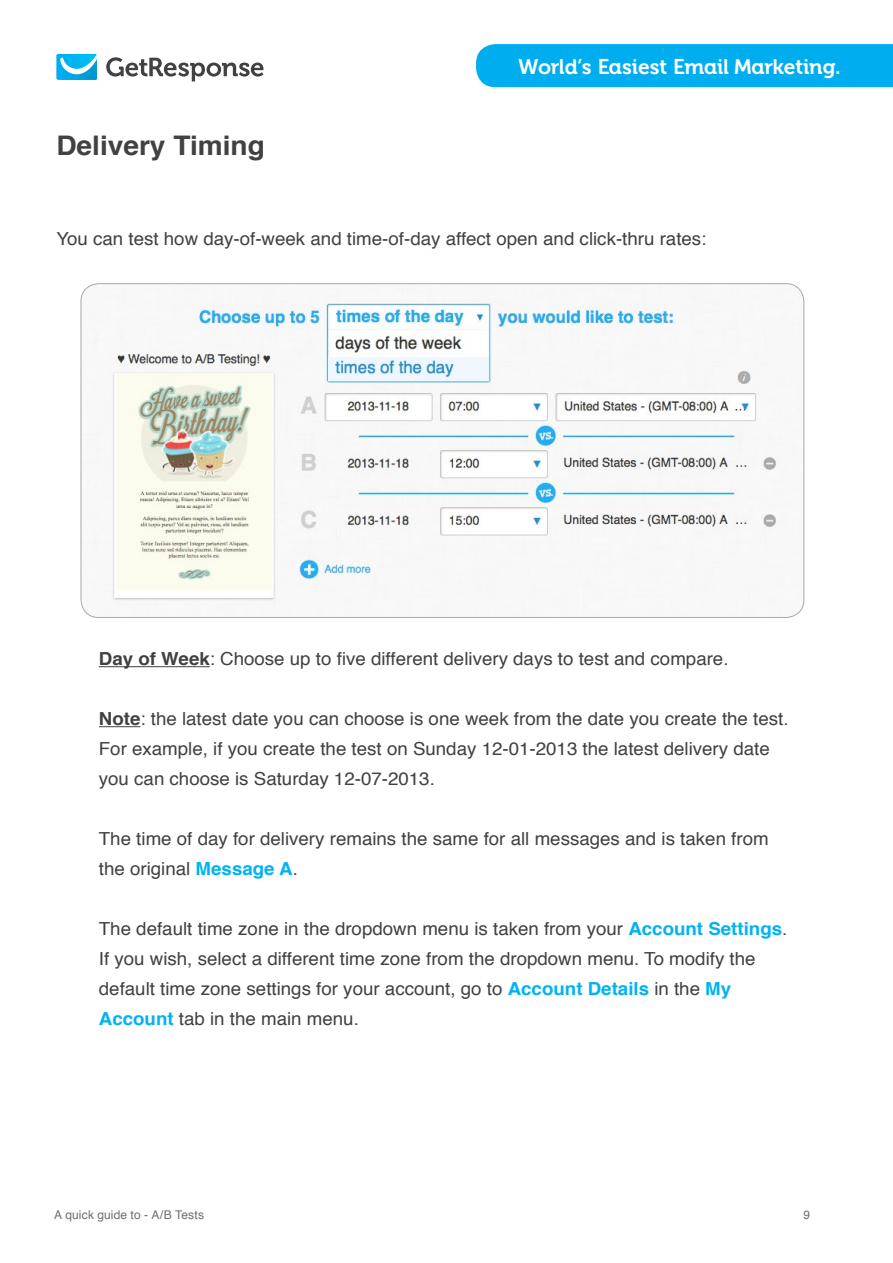
<style>
.page{position:relative;width:893px;height:1263px;background:#fff}
.page>*{position:absolute;margin:0;border:0;box-sizing:border-box;transform-origin:0 0}
.t1{font:700 27px "Helvetica";color:#414042;scale:1.04 1}
.t2{font:21px "Get Response Pro";letter-spacing:-.005em;color:#fff}
.t3{font:18px/30px "Helvetica";color:#414042;scale:1.04 1}
.t4{font:12px "Helvetica";letter-spacing:.01em;color:#6d6e71}
.s1{font-weight:700}
.s2{font-weight:700;color:#00b3f0}
</style>
<div class="page">
<div style="left:476px;top:44px;width:417px;height:43px;background:#00aeef"></div>
<svg style="left:106px;top:57px;width:157px;height:24px"></svg>
<div style="left:56px;top:54px;width:41px;height:26px;background:#00aeef;border-radius:2px"></div>
<img style="left:60px;top:74px;width:37px;height:6px">
<img style="left:78px;top:54px;width:19px;height:1px">
<svg style="left:60px;top:55px;width:37px;height:19px"></svg>
<hr style="left:99px;top:666px;width:111px;height:1px;background:#414042">
<hr style="left:99px;top:726px;width:41px;height:1px;background:#414042">
<img style="left:81px;top:284px;width:723px;height:333px">
<h1 class="t1" style="left:56px;top:124px;width:202px">Delivery Timing</h1>
<p class="t2" style="left:519px;top:55px;width:324px">World’s Easiest Email Marketing.</p>
<p class="t3" style="left:56px;top:224px;width:627px">You can test how day-of-week and time-of-day affect open and click-thru rates:</p>
<p class="t3" style="left:99px;top:644px;width:607px"><span class="s1">Day of Week</span>: Choose up to five different delivery days to test and compare.</p>
<p class="t3" style="left:99px;top:704px;width:665px"><span class="s1">Note</span>: the latest date you can choose is one week from the date you create the test.<br>For example, if you create the test on Sunday 12-01-2013 the latest delivery date you can choose is Saturday 12-07-2013.</p>
<p class="t3" style="left:99px;top:824px;width:646px">The time of day for delivery remains the same for all messages and is taken from the original <span class="s2">Message A</span>.</p>
<p class="t3" style="left:99px;top:914px;width:664px">The default time zone in the dropdown menu is taken from your <span class="s2">Account Settings</span>.<br>If you wish, select a different time zone from the dropdown menu. To modify the default time zone settings for your account, go to <span class="s2">Account Details</span> in the <span class="s2">My Account</span> tab in the main menu.</p>
<p class="t4" style="left:54px;top:1205px;width:152px">A quick guide to - A/B Tests</p>
<p class="t4" style="left:803px;top:1205px;width:8px">9</p>
</div>
